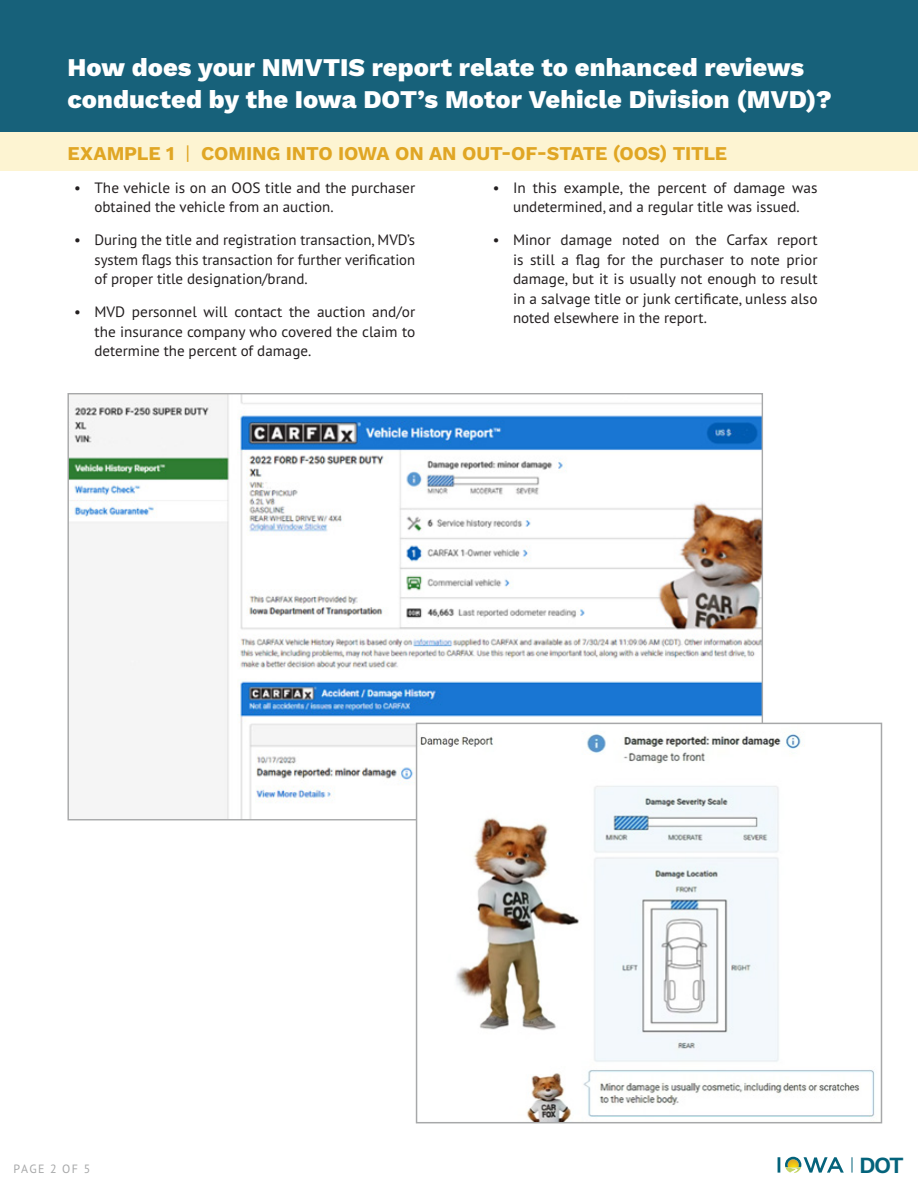
<style>
.page{position:relative;width:918px;height:1188px;background:#fff}
.page>*{position:absolute;margin:0;border:0;box-sizing:border-box;transform-origin:0 0}
.t1{font:800 25.5px/31.5px "Work Sans";color:#fff}
.t2{font:600 23.1px "Work Sans";color:#04637b}
.t3{font:700 19.5px "Work Sans";letter-spacing:-.01em;color:#e0a624}
.t4{font:15px/19.5px "PT Sans Pro";color:#231f20;text-align:justify}
.Bullets{font:12px "PT Sans Pro";letter-spacing:.11em;color:#a7a8a9}
.s1{font-weight:400}
</style>
<div class="page">
<div style="left:0;top:0;width:918px;height:132px;background:#17617a"></div>
<div style="left:0;top:132px;width:918px;height:39px;background:#fdf4d2"></div>
<img style="left:69px;top:395px;width:692px;height:423px">
<img style="left:419px;top:726px;width:456px;height:394px">
<div style="left:416px;top:723px;width:466px;height:400px;border:2px solid #a7a8a9"></div>
<svg style="left:778px;top:1157px;width:66px;height:16px"></svg>
<svg style="left:852px;top:1157px;width:1px;height:16px"></svg>
<p class="t1" style="left:68px;top:51px;width:766px">How does your NMVTIS report relate to enhanced reviews conducted by the Iowa DOT’s Motor Vehicle Division (MVD)?</p>
<p class="t3" style="left:68px;top:138px;width:661px">EXAMPLE 1 <span class="s1">|</span> COMING INTO IOWA ON AN OUT-OF-STATE (OOS) TITLE</p>
<p class="t4" style="left:94px;top:178px;width:322px;text-indent:-20px">• The vehicle is on an OOS title and the purchaser obtained the vehicle from an auction.</p>
<p class="t4" style="left:94px;top:230px;width:322px;text-indent:-20px">• During the title and registration transaction, MVD’s system flags this transaction for further verification of proper title designation/brand.</p>
<p class="t4" style="left:94px;top:302px;width:322px;text-indent:-20px">• MVD personnel will contact the auction and/or the insurance company who covered the claim to determine the percent of damage.</p>
<p class="t4" style="left:493px;top:178px;width:326px;text-align:center">• In this example, the percent of damage was undetermined, and a regular title was issued.</p>
<p class="t4" style="left:513px;top:230px;width:306px;text-indent:-20px">• Minor damage noted on the Carfax report is still a flag for the purchaser to note prior damage, but it is usually not enough to result in a salvage title or junk certificate, unless also noted elsewhere in the report.</p>
<p class="Bullets" style="left:14px;top:1161px;width:78px">PAGE 2 OF 5</p>
<p class="t2" style="left:859px;top:1151px;width:46px">DOT</p>
</div>
